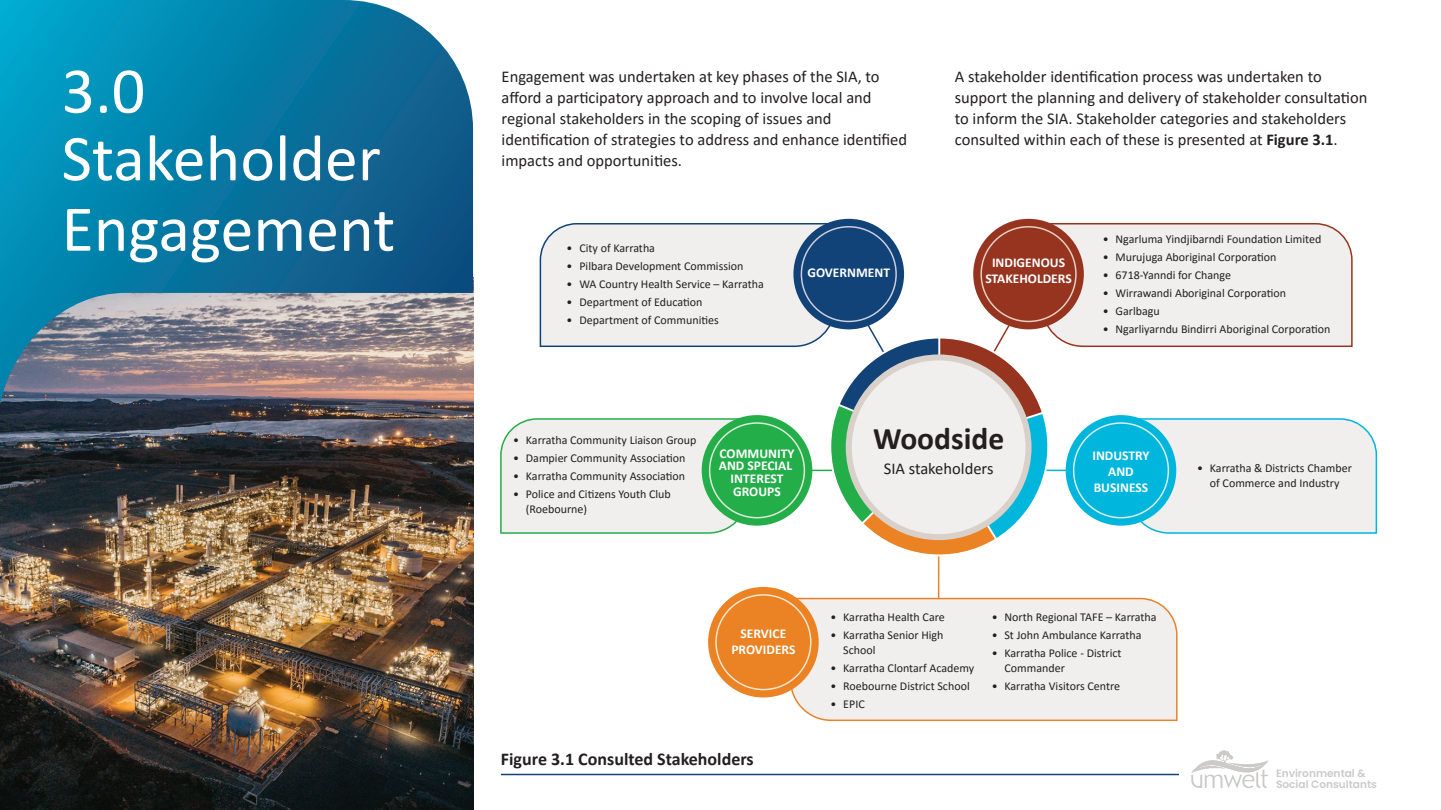
<style>
.page{position:relative;width:1441px;height:810px;background:#fff}
.page>*{position:absolute;margin:0;border:0;box-sizing:border-box;transform-origin:0 0}
.t1{font:66px/69px "Calibri";color:#fff}
.t2{font:700 31.5px "Calibri";color:#231f20}
.t3{font:700 18px "Calibri";color:#231f20}
.t4{font:16.5px/21px "Calibri";color:#231f20}
.t5{font:700 13.5px/16.2px "Calibri";color:#fff;text-align:center}
.t6{font:12px/15px "Calibri";color:#231f20}
.t7{font:600 10.65px/10.9px "Poppins";color:#cbcac9}
.s1{font-weight:700}
</style>
<div class="page">
<img style="left:0;top:404px;width:473px;height:406px">
<svg style="left:0;top:0;width:473px;height:404px;background:#3181a1"></svg>
<hr style="left:501px;top:774px;width:677px;height:1px;background:#114278">
<svg style="left:1191px;top:750px;width:77px;height:38px"></svg>
<hr style="left:937px;top:554px;width:2px;height:49px;background:#eb8223">
<svg style="left:500px;top:222px;width:877px;height:333px"></svg>
<div style="left:1065px;top:415px;width:111px;height:111px;background:#00b6dc;border-radius:50%"></div>
<div style="left:1072px;top:422px;width:96px;height:96px;border:2px solid #d7eff7;border-radius:50%"></div>
<div style="left:701px;top:415px;width:111px;height:111px;background:#24ae4a;border-radius:50%"></div>
<div style="left:708px;top:422px;width:97px;height:96px;border:2px solid #dbecd9;border-radius:50%"></div>
<div style="left:973px;top:219px;width:110px;height:110px;background:#96341f;border-radius:50%"></div>
<div style="left:980px;top:226px;width:96px;height:96px;border:2px solid #e7cfc2;border-radius:50%"></div>
<div style="left:793px;top:219px;width:111px;height:110px;background:#114278;border-radius:50%"></div>
<div style="left:800px;top:226px;width:96px;height:96px;border:2px solid #cccddd;border-radius:50%"></div>
<div style="left:791px;top:597px;width:387px;height:125px;background:#f0efed"></div>
<div style="left:708px;top:587px;width:110px;height:111px;background:#eb8223;border-radius:50%"></div>
<div style="left:715px;top:594px;width:96px;height:96px;border:2px solid #fce5d0;border-radius:50%"></div>
<h1 class="t1" style="left:62px;top:54px;width:335px">3.0<br>Stakeholder<br>Engagement</h1>
<p class="t4" style="left:501px;top:65px;width:407px">Engagement was undertaken at key phases of the SIA, to afford a participatory approach and to involve local and regional stakeholders in the scoping of issues and identification of strategies to address and enhance identified impacts and opportunities.</p>
<p class="t6" style="left:566px;top:240px;width:90px">• City of Karratha</p>
<p class="t6" style="left:566px;top:258px;width:178px">• Pilbara Development Commission</p>
<p class="t6" style="left:566px;top:276px;width:199px">• WA Country Health Service – Karratha</p>
<p class="t6" style="left:566px;top:294px;width:137px">• Department of Education</p>
<p class="t6" style="left:566px;top:312px;width:154px">• Department of Communities</p>
<p class="t5" style="left:807px;top:264px;width:84px">GOVERNMENT</p>
<p class="t4" style="left:954px;top:65px;width:414px">A stakeholder identification process was undertaken to support the planning and delivery of stakeholder consultation to inform the SIA. Stakeholder categories and stakeholders consulted within each of these is presented at <span class="s1">Figure 3.1</span>.</p>
<p class="t5" style="left:985px;top:254px;width:88px">INDIGENOUS<br>STAKEHOLDERS</p>
<p class="t6" style="left:1102px;top:232px;width:220px">• Ngarluma Yindjibarndi Foundation Limited</p>
<p class="t6" style="left:1102px;top:250px;width:175px">• Murujuga Aboriginal Corporation</p>
<p class="t6" style="left:1102px;top:268px;width:130px">• 6718-Yanndi for Change</p>
<p class="t6" style="left:1102px;top:286px;width:185px">• Wirrawandi Aboriginal Corporation</p>
<p class="t6" style="left:1102px;top:304px;width:59px">• Garlbagu</p>
<p class="t6" style="left:1102px;top:322px;width:229px">• Ngarliyarndu Bindirri Aboriginal Corporation</p>
<p class="t6" style="left:513px;top:432px;width:185px">• Karratha Community Liaison Group</p>
<p class="t6" style="left:513px;top:450px;width:174px">• Dampier Community Association</p>
<p class="t6" style="left:513px;top:468px;width:173px">• Karratha Community Association</p>
<p class="t6" style="left:526px;top:486px;width:146px;text-indent:-13px">• Police and Citizens Youth Club (Roebourne)</p>
<p class="t5" style="left:718px;top:446px;width:77px;line-height:12.8px">COMMUNITY<br>AND SPECIAL<br>INTEREST<br>GROUPS</p>
<h2 class="t2" style="left:873px;top:416px;width:133px">Woodside</h2>
<h3 class="t4" style="left:883px;top:457px;width:111px">SIA stakeholders</h3>
<p class="t5" style="left:1092px;top:447px;width:59px">INDUSTRY<br>AND<br>BUSINESS</p>
<p class="t5" style="left:731px;top:625px;width:66px">SERVICE<br>PROVIDERS</p>
<h3 class="t3" style="left:501px;top:747px;width:254px">Figure 3.1 Consulted Stakeholders</h3>
<p class="t6" style="left:830px;top:609px;width:116px">• Karratha Health Care</p>
<p class="t6" style="left:843px;top:627px;width:102px;text-indent:-13px">• Karratha Senior High<br>School</p>
<p class="t6" style="left:830px;top:660px;width:145px">• Karratha Clontarf Academy</p>
<p class="t6" style="left:830px;top:678px;width:141px">• Roebourne District School</p>
<p class="t6" style="left:830px;top:696px;width:36px">• EPIC</p>
<p class="t6" style="left:991px;top:609px;width:166px">• North Regional TAFE – Karratha</p>
<p class="t6" style="left:991px;top:627px;width:151px">• St John Ambulance Karratha</p>
<p class="t6" style="left:1004px;top:645px;width:119px;text-indent:-13px">• Karratha Police - District<br>Commander</p>
<p class="t6" style="left:991px;top:678px;width:130px">• Karratha Visitors Centre</p>
<p class="t6" style="left:1196px;top:460px;width:156px;text-align:center">• Karratha &amp; Districts Chamber of Commerce and Industry</p>
<p class="t7" style="left:1275px;top:768px;width:102px">Environmental &amp;<br>Social Consultants</p>
</div>
